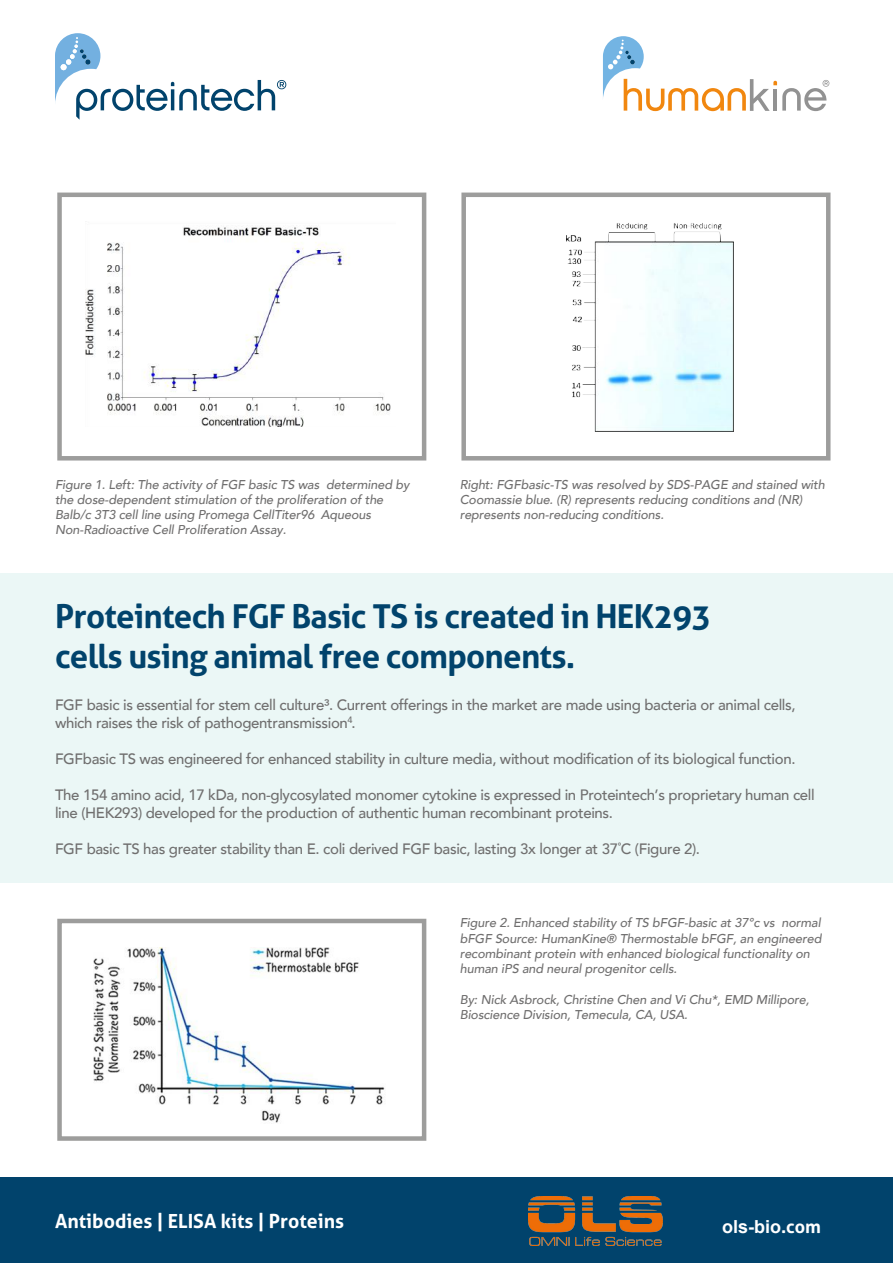
<style>
.page{position:relative;width:893px;height:1263px;background:#fff}
.page>*{position:absolute;margin:0;border:0;box-sizing:border-box;transform-origin:0 0}
.t1{font:700 33px/39.6px "Aller";letter-spacing:-.025em;color:#01436c}
.t2{font:700 19.5px "Aller";color:#fff}
.t3{font:700 18px "Arial";color:#fff}
.t4{font:500 15px/18px "Avenir";letter-spacing:-.025em;color:#706f6f}
.t5{font:italic 500 12.75px/15.3px "Avenir";letter-spacing:-.01em;color:#706f6f}
.t6{font:500 9.3px "Avenir";color:#706f6f}
.s1{font-family:"Aller"}
</style>
<div class="page">
<div style="left:0;top:1177px;width:893px;height:86px;background:#01436c"></div>
<svg style="left:55px;top:33px;width:231px;height:87px"></svg>
<svg style="left:603px;top:36px;width:226px;height:75px"></svg>
<div style="left:57px;top:193px;width:369px;height:267px;border:4px solid #9d9d9c"></div>
<div style="left:461px;top:193px;width:369px;height:267px;border:4px solid #9d9d9c"></div>
<div style="left:0;top:573px;width:893px;height:310px;background:#ebf7f6"></div>
<div style="left:57px;top:919px;width:369px;height:222px;border:4px solid #9d9d9c"></div>
<img style="left:566px;top:223px;width:167px;height:208px">
<img style="left:94px;top:947px;width:291px;height:176px">
<img style="left:86px;top:227px;width:305px;height:200px">
<img style="left:528px;top:1197px;width:135px;height:48px">
<p class="t5" style="left:55px;top:477px;width:356px">Figure 1. Left: The activity of FGF basic TS was determined by the dose-dependent stimulation of the proliferation of the Balb/c 3T3 cell line using Promega CellTiter96 Aqueous Non-Radioactive Cell Proliferation Assay.</p>
<p class="t5" style="left:460px;top:477px;width:367px">Right: FGFbasic-TS was resolved by SDS-PAGE and stained with<br>Coomassie blue. (R) represents reducing conditions and (NR) represents non-reducing conditions.</p>
<h1 class="t1" style="left:55px;top:596px;width:658px">Proteintech FGF Basic TS is created in HEK293 cells using animal free components.</h1>
<p class="t4" style="left:55px;top:695px;width:742px">FGF basic is essential for stem cell culture³. Current offerings in the market are made using bacteria or animal cells, which raises the risk of pathogentransmission .</p>
<p class="t4" style="left:55px;top:749px;width:742px">FGFbasic TS was engineered for enhanced stability in culture media, without modification of its biological function.</p>
<p class="t4" style="left:55px;top:785px;width:761px">The 154 amino acid, 17 kDa, non-glycosylated monomer cytokine is expressed in Proteintech’s proprietary human cell line (HEK293) developed for the production of authentic human recombinant proteins.</p>
<p class="t4" style="left:55px;top:839px;width:647px">FGF basic TS has greater stability than E. coli derived FGF basic, lasting 3x longer at 37˚C (Figure 2).</p>
<p class="t6" style="left:348px;top:712px;width:7px">4</p>
<h2 class="t2" style="left:55px;top:1209px;width:291px">Antibodies | ELISA kits | Proteins</h2>
<p class="t5" style="left:460px;top:915px;width:363px">Figure 2. Enhanced stability of TS bFGF-basic at 37°c vs normal bFGF Source: HumanKine® Thermostable bFGF, an engineered recombinant protein with enhanced biological functionality on human iPS and neural progenitor cells.</p>
<p class="t5" style="left:460px;top:992px;width:351px">By: Nick Asbrock, Christine Chen and Vi Chu*, EMD Millipore,<br>Bioscience Division, Temecula, CA, USA.</p>
<h3 class="t3" style="left:722px;top:1214px;width:101px">ols-bio<span class="s1">.com</span></h3>
</div>
